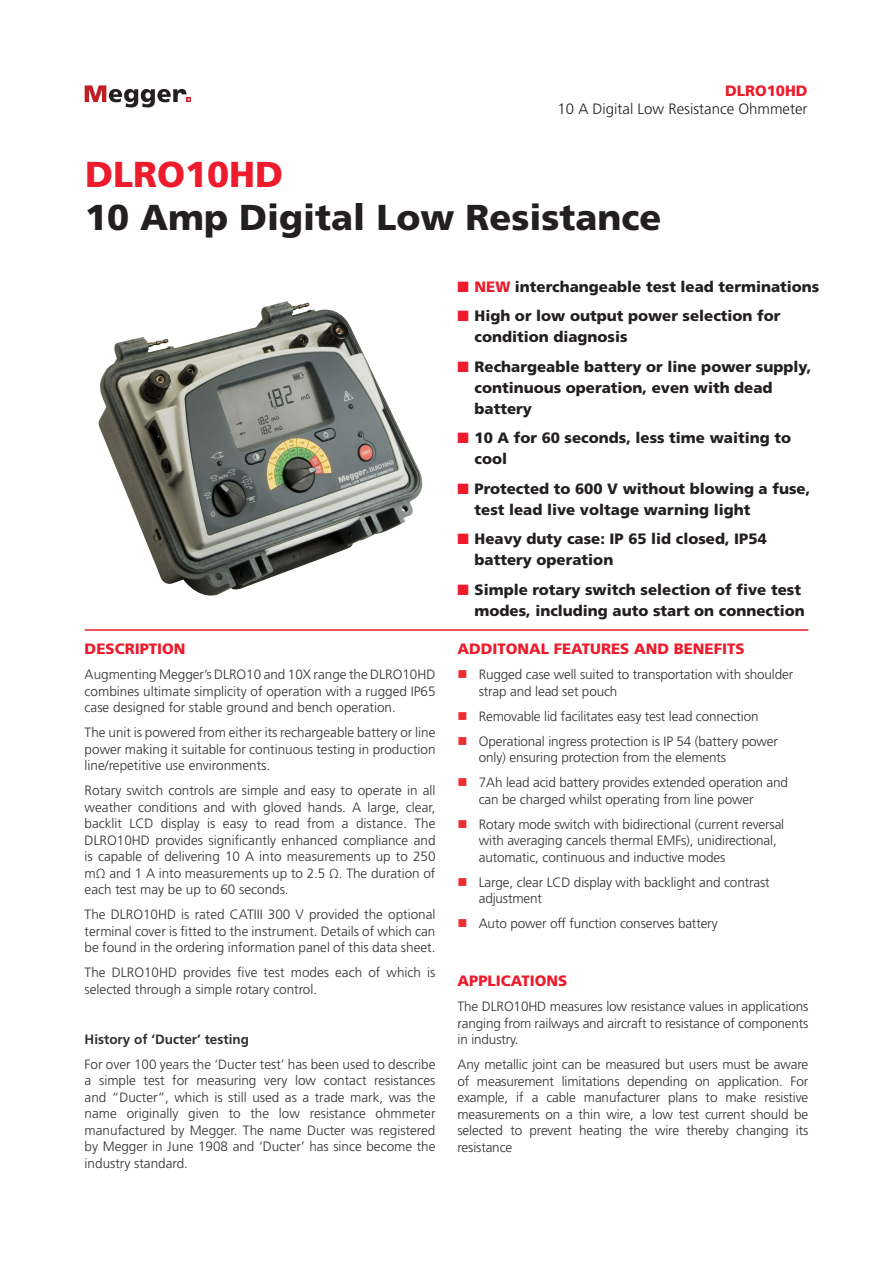
<style>
.page{position:relative;width:893px;height:1263px;background:#fff}
.page>*{position:absolute;margin:0;border:0;box-sizing:border-box;transform-origin:0 0}
.t1{font:900 36px "Frutiger LT Std";color:#231f20}
.t2{font:900 36px "Frutiger LT Std";color:#ee1b2c}
.t3{font:900 15px/21px "Frutiger";color:#231f20}
.t4{font:900 15px "Frutiger LT Std";color:#ee1b2c}
.t5{font:300 15px "Frutiger LT Std";color:#231f20}
.Body{font:300 13.5px/16.5px "Frutiger LT Std";letter-spacing:-.01em;color:#312f30;text-align:justify}
.Body-2{font:700 13.5px "Frutiger LT Std";color:#312f30}
.s1{color:#ee1b2c}
.s2{color:#ee2d32}
</style>
<div class="page">
<hr style="left:85px;top:629px;width:723px;height:2px;background:#ee1b2c">
<svg style="left:85px;top:85px;width:106px;height:22px"></svg>
<img style="left:98px;top:301px;width:325px;height:295px">
<p class="t4" style="left:725px;top:82px;width:84px">DLRO10HD</p>
<p class="t5" style="left:557px;top:101px;width:252px">10 A Digital Low Resistance Ohmmeter</p>
<p class="t2" style="left:85px;top:152px;width:200px">DLRO10HD</p>
<p class="t1" style="left:85px;top:196px;width:578px">10 Amp Digital Low Resistance</p>
<h5 class="t4" style="left:85px;top:640px;width:102px">DESCRIPTION</h5>
<p class="Body" style="left:85px;top:666px;width:352px">Augmenting Megger’s DLRO10 and 10X range the DLRO10HD combines ultimate simplicity of operation with a rugged IP65 case designed for stable ground and bench operation.</p>
<p class="Body" style="left:85px;top:724px;width:352px">The unit is powered from either its rechargeable battery or line power making it suitable for continuous testing in production line/repetitive use environments.</p>
<p class="Body" style="left:85px;top:782px;width:352px">Rotary switch controls are simple and easy to operate in all weather conditions and with gloved hands. A large, clear, backlit LCD display is easy to read from a distance. The DLRO10HD provides significantly enhanced compliance and is capable of delivering 10 A into measurements up to 250 mΩ and 1 A into measurements up to 2.5 Ω. The duration of each test may be up to 60 seconds.</p>
<p class="Body" style="left:85px;top:906px;width:352px">The DLRO10HD is rated CATIII 300 V provided the optional terminal cover is fitted to the instrument. Details of which can be found in the ordering information panel of this data sheet.</p>
<p class="Body" style="left:85px;top:964px;width:352px">The DLRO10HD provides five test modes each of which is selected through a simple rotary control.</p>
<p class="Body-2" style="left:85px;top:1031px;width:166px">History of ‘Ducter’ testing</p>
<p class="Body" style="left:85px;top:1056px;width:352px">For over 100 years the ‘Ducter test’ has been used to describe a simple test for measuring very low contact resistances and “Ducter”, which is still used as a trade mark, was the name originally given to the low resistance ohmmeter manufactured by Megger. The name Ducter was registered by Megger in June 1908 and ‘Ducter’ has since become the industry standard.</p>
<p class="t3" style="left:457px;top:276px;width:363px"><span class="s1">■ NEW</span> interchangeable test lead terminations</p>
<p class="t3" style="left:474px;top:305px;width:308px;text-indent:-17px"><span class="s1">■</span> High or low output power selection for condition diagnosis</p>
<p class="t3" style="left:474px;top:356px;width:338px;text-indent:-17px"><span class="s1">■</span> Rechargeable battery or line power supply, continuous operation, even with dead battery</p>
<p class="t3" style="left:474px;top:427px;width:318px;text-indent:-17px"><span class="s1">■</span> 10 A for 60 seconds, less time waiting to cool</p>
<p class="t3" style="left:474px;top:478px;width:337px;text-indent:-17px"><span class="s1">■</span> Protected to 600 V without blowing a fuse, test lead live voltage warning light</p>
<p class="t3" style="left:474px;top:528px;width:294px;text-indent:-17px"><span class="s1">■</span> Heavy duty case: IP 65 lid closed, IP54 battery operation</p>
<p class="t3" style="left:457px;top:579px;width:349px;text-align:right"><span class="s1">■</span> Simple rotary switch selection of five test modes, including auto start on connection</p>
<h5 class="t4" style="left:457px;top:640px;width:289px">ADDITONAL FEATURES AND BENEFITS</h5>
<p class="Body" style="left:479px;top:666px;width:316px;text-indent:-21px"><span class="s2">■</span> Rugged case well suited to transportation with shoulder strap and lead set pouch</p>
<p class="Body" style="left:457px;top:708px;width:303px"><span class="s2">■</span> Removable lid facilitates easy test lead connection</p>
<p class="Body" style="left:479px;top:733px;width:301px;text-indent:-21px"><span class="s2">■</span> Operational ingress protection is IP 54 (battery power only) ensuring protection from the elements</p>
<p class="Body" style="left:479px;top:774px;width:311px;text-indent:-21px"><span class="s2">■</span> 7Ah lead acid battery provides extended operation and can be charged whilst operating from line power</p>
<p class="Body" style="left:479px;top:816px;width:307px;text-align:left;text-indent:-21px"><span class="s2">■</span> Rotary mode switch with bidirectional (current reversal with averaging cancels thermal EMFs), unidirectional, automatic, continuous and inductive modes</p>
<p class="Body" style="left:479px;top:874px;width:292px;text-indent:-21px"><span class="s2">■</span> Large, clear LCD display with backlight and contrast adjustment</p>
<p class="Body" style="left:457px;top:915px;width:262px"><span class="s2">■</span> Auto power off function conserves battery</p>
<h5 class="t4" style="left:457px;top:972px;width:111px">APPLICATIONS</h5>
<p class="Body" style="left:457px;top:998px;width:352px">The DLRO10HD measures low resistance values in applications ranging from railways and aircraft to resistance of components in industry.</p>
<p class="Body" style="left:457px;top:1056px;width:352px">Any metallic joint can be measured but users must be aware of measurement limitations depending on application. For example, if a cable manufacturer plans to make resistive measurements on a thin wire, a low test current should be selected to prevent heating the wire thereby changing its resistance</p>
</div>
